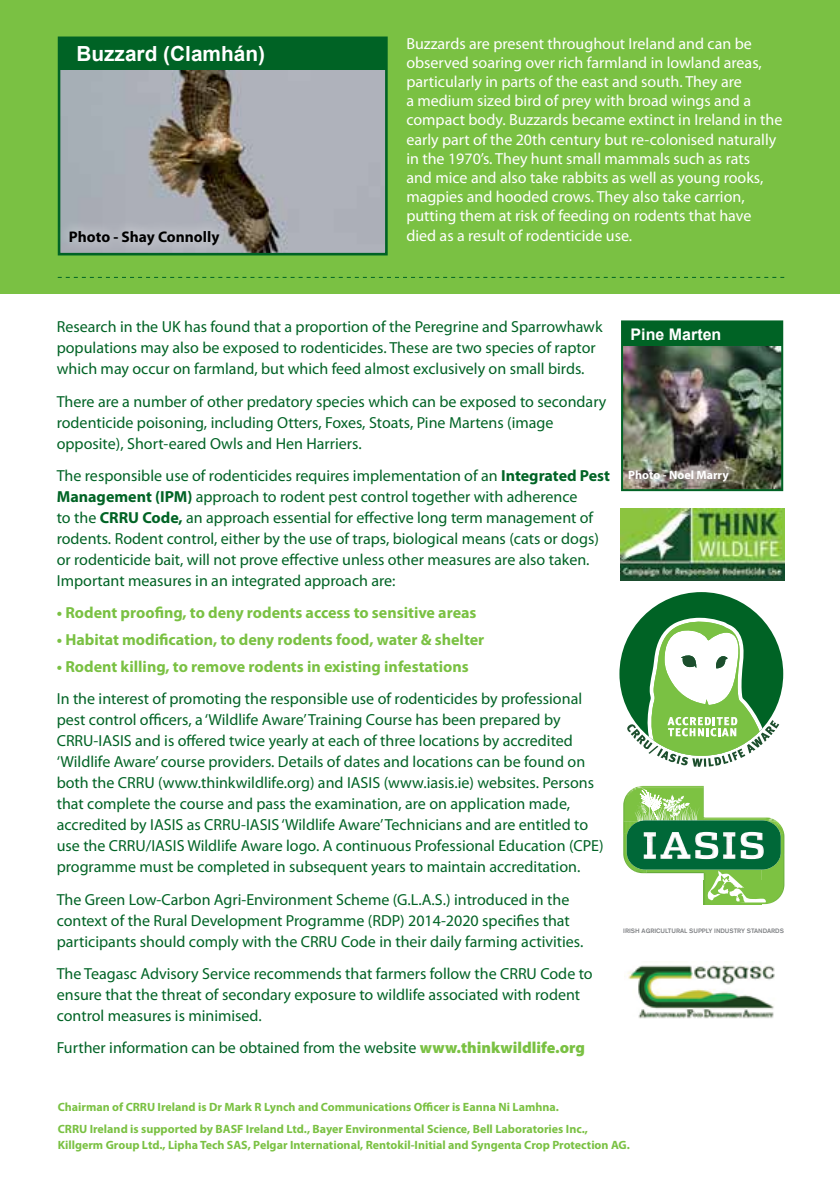
<style>
.page{position:relative;width:840px;height:1191px;background:#fff}
.page>*{position:absolute;margin:0;border:0;box-sizing:border-box;transform-origin:0 0}
.t1{font:700 20.8px "Arial";color:#fff}
.t2{font:16px/21px "Myriad Pro";color:#006325}
.t3{font:16px/19.2px "Myriad Pro";color:#fff}
.t4{font:700 16px "Myriad Pro";color:#7ac143}
.t5{font:700 16px "Arial";color:#fff}
.t6{font:700 15.4px "Myriad Pro";color:#000}
.t7{font:700 12px/22px "Myriad Pro";color:#7ac143}
.t8{font:700 12px "Myriad Pro";color:#fff}
.t9{font:500 6.4px "Akzidenz Grotesk BQ";letter-spacing:-.005em;color:#808285}
.s1{font-weight:700}
.s2{font-weight:900;color:#7ac143}
</style>
<div class="page">
<div style="left:0;top:0;width:839px;height:293px;background:#7ac143"></div>
<img style="left:62px;top:69px;width:321px;height:182px">
<div style="left:58px;top:37px;width:329px;height:218px;border:3px solid #006325"></div>
<div style="left:59px;top:38px;width:327px;height:31px;background:#006325"></div>
<svg style="left:58px;top:277px;width:725px;height:1px"></svg>
<div style="left:619px;top:592px;width:163px;height:163px;background:#006325;border-radius:50%"></div>
<svg style="left:626px;top:616px;width:152px;height:151px"></svg>
<img style="left:620px;top:509px;width:163px;height:71px">
<img style="left:623px;top:786px;width:80px;height:35px">
<img style="left:703px;top:817px;width:73px;height:4px">
<img style="left:623px;top:821px;width:11px;height:12px">
<img style="left:769px;top:821px;width:14px;height:12px">
<img style="left:623px;top:833px;width:11px;height:38px">
<img style="left:772px;top:833px;width:12px;height:69px">
<svg style="left:634px;top:866px;width:12px;height:7px"></svg>
<img style="left:761px;top:866px;width:11px;height:38px">
<img style="left:646px;top:869px;width:115px;height:11px">
<img style="left:703px;top:880px;width:58px;height:24px">
<svg style="left:634px;top:790px;width:65px;height:33px"></svg>
<div style="left:626px;top:820px;width:154px;height:49px;background:#006838;border-radius:18px"></div>
<img style="left:740px;top:832px;width:23px;height:27px">
<img style="left:695px;top:832px;width:22px;height:27px">
<img style="left:660px;top:832px;width:30px;height:26px">
<img style="left:723px;top:832px;width:12px;height:26px">
<img style="left:643px;top:832px;width:12px;height:26px">
<svg style="left:707px;top:870px;width:58px;height:32px"></svg>
<img style="left:624px;top:965px;width:151px;height:54px">
<img style="left:623px;top:346px;width:156px;height:142px">
<div style="left:620px;top:320px;width:162px;height:171px;border:2px solid #006325"></div>
<div style="left:621px;top:321px;width:161px;height:25px;background:#006325"></div>
<div style="left:58px;top:218px;width:172px;height:38px;background:#fff;opacity:.75"></div>
<div style="left:616px;top:458px;width:123px;height:35px;background:#fff;opacity:.75"></div>
<h1 class="t1" style="left:76px;top:42px;width:190px">Buzzard (Clamhán)</h1>
<p class="t6" style="left:69px;top:226px;width:152px">Photo - Shay Connolly</p>
<p class="t3" style="left:406px;top:33px;width:377px">Buzzards are present throughout Ireland and can be observed soaring over rich farmland in lowland areas, particularly in parts of the east and south. They are<br>a medium sized bird of prey with broad wings and a compact body. Buzzards became extinct in Ireland in the early part of the 20th century but re-colonised naturally in the 1970’s. They hunt small mammals such as rats<br>and mice and also take rabbits as well as young rooks, magpies and hooded crows. They also take carrion, putting them at risk of feeding on rodents that have died as a result of rodenticide use.</p>
<p class="t2" style="left:57px;top:316px;width:547px">Research in the UK has found that a proportion of the Peregrine and Sparrowhawk populations may also be exposed to rodenticides. These are two species of raptor which may occur on farmland, but which feed almost exclusively on small birds.</p>
<p class="t2" style="left:57px;top:391px;width:551px">There are a number of other predatory species which can be exposed to secondary rodenticide poisoning, including Otters, Foxes, Stoats, Pine Martens (image opposite), Short-eared Owls and Hen Harriers.</p>
<p class="t2" style="left:57px;top:465px;width:554px">The responsible use of rodenticides requires implementation of an <span class="s1">Integrated Pest Management (IPM)</span> approach to rodent pest control together with adherence<br>to the <span class="s1">CRRU Code,</span> an approach essential for effective long term management of rodents. Rodent control, either by the use of traps, biological means (cats or dogs) or rodenticide bait, will not prove effective unless other measures are also taken.<br>Important measures in an integrated approach are:</p>
<p class="t4" style="left:57px;top:602px;width:421px">• Rodent proofing, to deny rodents access to sensitive areas</p>
<p class="t4" style="left:57px;top:629px;width:429px">• Habitat modification, to deny rodents food, water &amp; shelter</p>
<p class="t4" style="left:57px;top:656px;width:413px">• Rodent killing, to remove rodents in existing infestations</p>
<p class="t2" style="left:57px;top:688px;width:548px">In the interest of promoting the responsible use of rodenticides by professional pest control officers, a ‘Wildlife Aware’ Training Course has been prepared by CRRU-IASIS and is offered twice yearly at each of three locations by accredited ‘Wildlife Aware’ course providers. Details of dates and locations can be found on both the CRRU (www.thinkwildlife.org) and IASIS (www.iasis.ie) websites. Persons that complete the course and pass the examination, are on application made, accredited by IASIS as CRRU-IASIS ‘Wildlife Aware’ Technicians and are entitled to use the CRRU/IASIS Wildlife Aware logo. A continuous Professional Education (CPE) programme must be completed in subsequent years to maintain accreditation.</p>
<p class="t2" style="left:57px;top:888px;width:528px">The Green Low-Carbon Agri-Environment Scheme (G.L.A.S.) introduced in the context of the Rural Development Programme (RDP) 2014-2020 specifies that participants should comply with the CRRU Code in their daily farming activities.</p>
<p class="t2" style="left:57px;top:962px;width:537px">The Teagasc Advisory Service recommends that farmers follow the CRRU Code to ensure that the threat of secondary exposure to wildlife associated with rodent control measures is minimised.</p>
<p class="t2" style="left:57px;top:1037px;width:529px">Further information can be obtained from the website <span class="s2">www.thinkwildlife.org</span></p>
<p class="t5" style="left:630px;top:325px;width:92px">Pine Marten</p>
<p class="t8" style="left:628px;top:467px;width:102px">Photo - Noel Marry</p>
<p class="t9" style="left:623px;top:926px;width:162px">IRISH AGRICULTURAL SUPPLY INDUSTRY STANDARDS</p>
<p class="t7" style="left:58px;top:1095px;width:531px">Chairman of CRRU Ireland is Dr Mark R Lynch and Communications Officer is Eanna Ni Lamhna.<br>CRRU Ireland is supported by BASF Ireland Ltd., Bayer Environmental Science, Bell Laboratories Inc.,</p>
<p class="t7" style="left:58px;top:1133px;width:573px">Killgerm Group Ltd., Lipha Tech SAS, Pelgar International, Rentokil-Initial and Syngenta Crop Protection AG.</p>
</div>
